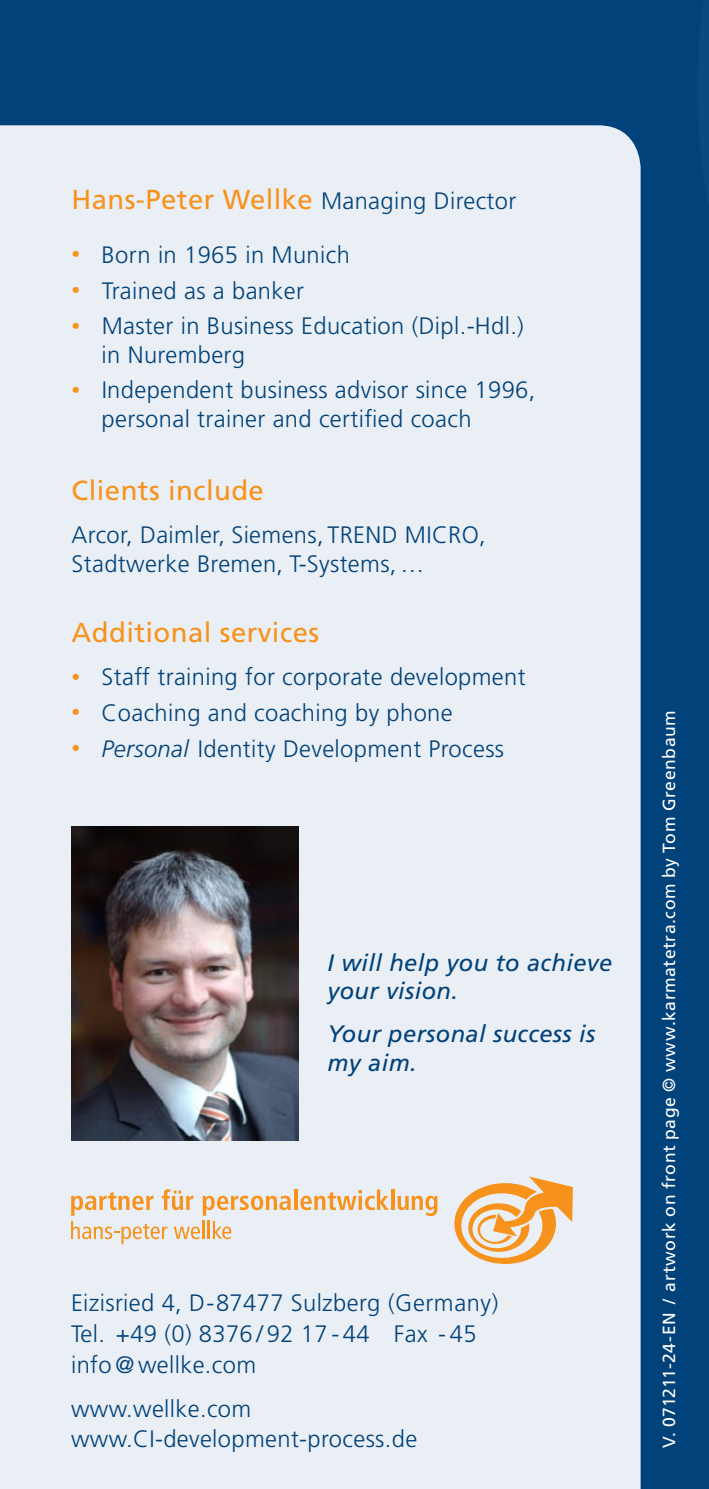
<style>
.page{position:relative;width:709px;height:1489px;background:#fff}
.page>*{position:absolute;margin:0;border:0;box-sizing:border-box;transform-origin:0 0}
.t1{font:27.5px "Frutiger";letter-spacing:.015em;color:#f7931d}
.t2{font:300 23.75px/28.5px "Frutiger";letter-spacing:.015em;color:#004279}
.t3{font:italic 23.75px/28.5px "Frutiger";letter-spacing:.015em;color:#004279}
.t4{font:17.5px "Frutiger";letter-spacing:.03em;color:#fff}
.s1{font-weight:300;font-size:23.75px;color:#004279}
.s2{font-size:17.5px;color:#f7931d}
.s3{font-style:italic}
</style>
<div class="page">
<div style="left:0;top:0;width:709px;height:1488px;background:#004279"></div>
<svg style="left:640px;top:163px;width:1px;height:778px"></svg>
<div style="left:0;top:125px;width:640px;height:1363px;background:#eaeef5"></div>
<img style="left:71px;top:826px;width:228px;height:314px">
<hr style="left:294px;top:1189px;width:3px;height:20px;background:#f7931d">
<svg style="left:300px;top:1189px;width:88px;height:21px;background:#eecca6"></svg>
<hr style="left:391px;top:1189px;width:3px;height:20px;background:#f7931d">
<svg style="left:397px;top:1195px;width:40px;height:20px"></svg>
<svg style="left:71px;top:1189px;width:220px;height:55px;background:#ecdbc9"></svg>
<svg style="left:448px;top:1176px;width:125px;height:92px;background:#efc99e"></svg>
<div style="left:0;top:1058px;width:30px;height:430px;background:#eaeef5"></div>
<p class="t1" style="left:72px;top:183px;width:446px">Hans-Peter Wellke <span class="s1">Managing Director</span></p>
<p class="t2" style="left:72px;top:241px;width:280px"><span class="s2">•</span> Born in 1965 in Munich</p>
<p class="t2" style="left:72px;top:276px;width:234px"><span class="s2">•</span> Trained as a banker</p>
<p class="t2" style="left:102px;top:312px;width:424px;text-indent:-30px"><span class="s2">•</span> Master in Business Education (Dipl.-Hdl.) in Nuremberg</p>
<p class="t2" style="left:102px;top:376px;width:435px;text-indent:-30px"><span class="s2">•</span> Independent business advisor since 1996, personal trainer and certified coach</p>
<p class="t1" style="left:72px;top:474px;width:194px">Clients include</p>
<p class="t2" style="left:72px;top:521px;width:416px">Arcor, Daimler, Siemens, TREND MICRO,<br>Stadtwerke Bremen, T-Systems, …</p>
<p class="t1" style="left:72px;top:616px;width:249px">Additional services</p>
<p class="t2" style="left:72px;top:663px;width:455px"><span class="s2">•</span> Staff training for corporate development</p>
<p class="t2" style="left:72px;top:698px;width:382px"><span class="s2">•</span> Coaching and coaching by phone</p>
<p class="t2" style="left:72px;top:734px;width:434px"><span class="s2">•</span> <span class="s3">Personal</span> Identity Development Process</p>
<p class="t3" style="left:327px;top:948px;width:286px">I will help you to achieve your vision.</p>
<p class="t3" style="left:327px;top:1019px;width:269px">Your personal success is my aim.</p>
<p class="t2" style="left:71px;top:1287px;width:429px;line-height:31.2px">Eizisried 4, D-87477 Sulzberg (Germany)<br>Tel. +49 (0) 8376 / 92 17 - 44 Fax - 45 info @ wellke.com</p>
<p class="t2" style="left:71px;top:1393px;width:348px;line-height:30px">www.wellke.com www.CI-development-process.de</p>
<p class="t4" style="left:659px;top:1447px;width:739px;rotate:-90deg">V. 071211-24-EN / artwork on front page © www.karmatetra.com by Tom Greenbaum</p>
</div>
